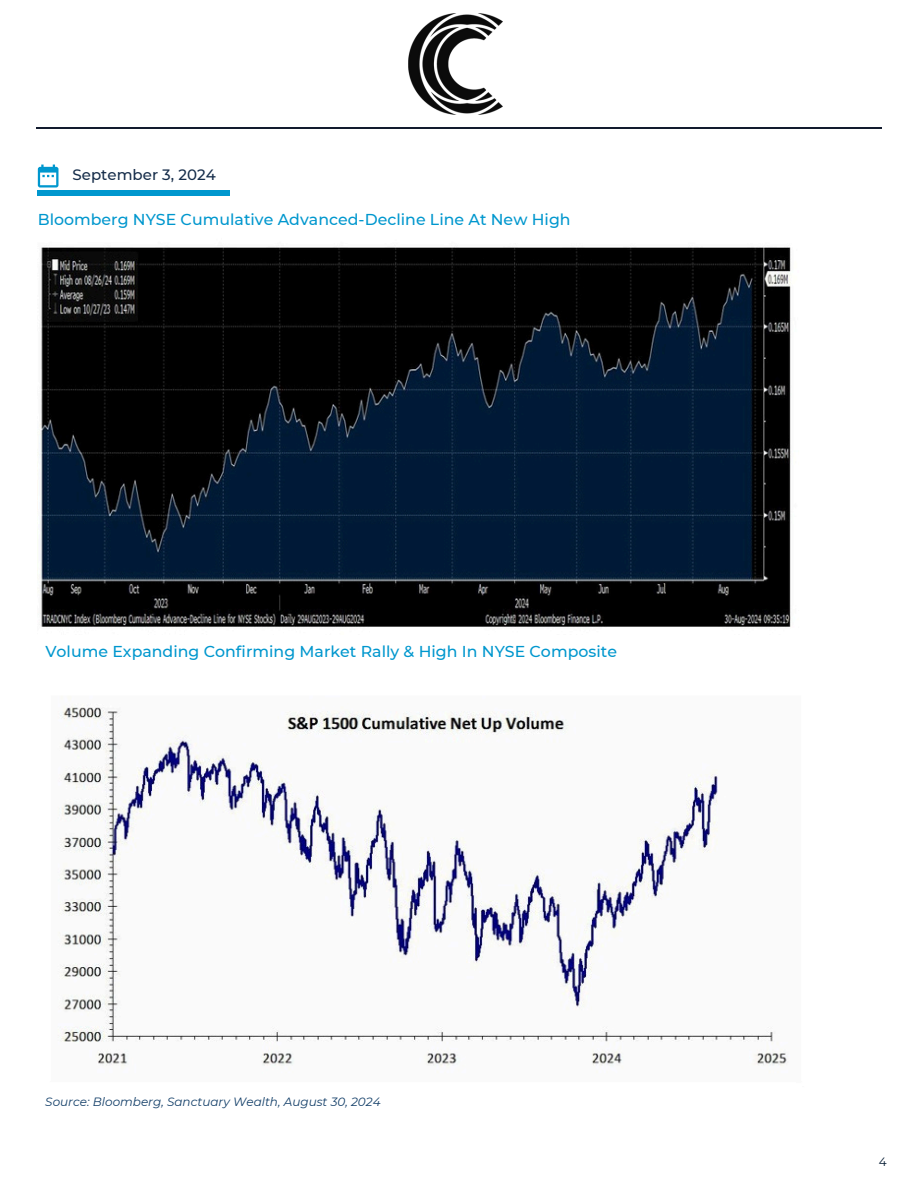
<style>
.page{position:relative;width:918px;height:1188px;background:#fff}
.page>*{position:absolute;margin:0;border:0;box-sizing:border-box;transform-origin:0 0}
.t1{font:500 15.75px "Montserrat";color:#0097ce}
.t2{font:500 15px "Montserrat";color:#162d4a}
.t3{font:italic 12px "Montserrat";color:#123e68}
.t4{font:12px "Montserrat";color:#00182f}
</style>
<div class="page">
<svg style="left:38px;top:165px;width:21px;height:23px"></svg>
<hr style="left:38px;top:191px;width:192px;height:4px;background:#0097ce">
<hr style="left:36px;top:127px;width:846px;height:2px;background:#121b2e">
<img style="left:39px;top:247px;width:752px;height:380px">
<img style="left:58px;top:704px;width:730px;height:363px">
<img style="left:409px;top:13px;width:93px;height:102px">
<p class="t2" style="left:72px;top:166px;width:145px">September 3, 2024</p>
<h1 class="t1" style="left:38px;top:210px;width:534px">Bloomberg NYSE Cumulative Advanced-Decline Line At New High</h1>
<p class="t1" style="left:45px;top:641px;width:573px">Volume Expanding Confirming Market Rally &amp; High In NYSE Composite</p>
<h1 class="t3" style="left:45px;top:1095px;width:337px">Source: Bloomberg, Sanctuary Wealth, August 30, 2024</h1>
<p class="t4" style="left:879px;top:1155px;width:9px">4</p>
</div>
